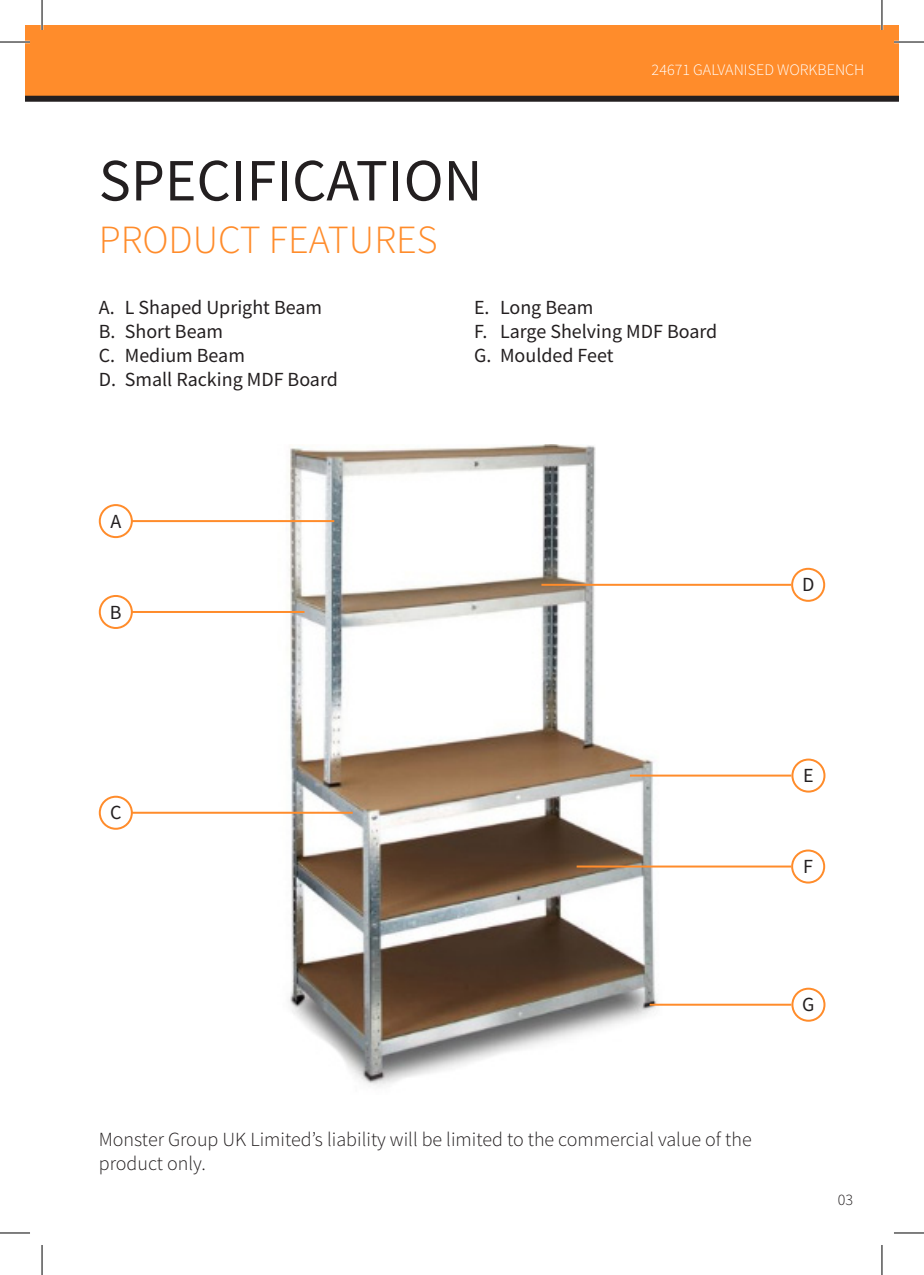
<style>
.page{position:relative;width:924px;height:1275px;background:#fff}
.page>*{position:absolute;margin:0;border:0;box-sizing:border-box;transform-origin:0 0}
.t1{font:60px "Source Sans Pro";color:#231f20}
.t2{font:300 40px "Source Sans Pro";color:#ff8c2b}
.t3{font:20px "Source Sans Pro";color:#231f20}
.t4{font:300 20px/24px "Source Sans Pro";color:#231f20}
.t5{font:300 16px "Source Sans Pro";color:#fff}
.t6{font:300 16px "Source Sans Pro";color:#231f20}
</style>
<div class="page">
<img style="left:217px;top:444px;width:489px;height:643px">
<div style="left:25px;top:25px;width:873px;height:74px;background:#ff8c2b"></div>
<div style="left:25px;top:96px;width:873px;height:6px;background:#231f20"></div>
<div style="left:99px;top:504px;width:34px;height:34px;border:2px solid #ff8c2b;border-radius:50%"></div>
<hr style="left:132px;top:520px;width:202px;height:2px;background:#ff8c2b">
<div style="left:99px;top:795px;width:34px;height:34px;border:2px solid #ff8c2b;border-radius:50%"></div>
<hr style="left:132px;top:811px;width:220px;height:2px;background:#ff8c2b">
<div style="left:99px;top:595px;width:34px;height:34px;border:2px solid #ff8c2b;border-radius:50%"></div>
<hr style="left:132px;top:611px;width:172px;height:2px;background:#ff8c2b">
<div style="left:791px;top:987px;width:34px;height:34px;border:2px solid #ff8c2b;border-radius:50%"></div>
<hr style="left:649px;top:1003px;width:142px;height:2px;background:#ff8c2b">
<div style="left:790px;top:568px;width:34px;height:34px;border:2px solid #ff8c2b;border-radius:50%"></div>
<hr style="left:541px;top:584px;width:249px;height:2px;background:#ff8c2b">
<div style="left:791px;top:758px;width:34px;height:34px;border:2px solid #ff8c2b;border-radius:50%"></div>
<hr style="left:629px;top:774px;width:162px;height:2px;background:#ff8c2b">
<div style="left:790px;top:849px;width:34px;height:34px;border:2px solid #ff8c2b;border-radius:50%"></div>
<hr style="left:576px;top:865px;width:214px;height:2px;background:#ff8c2b">
<hr style="left:0;top:41px;width:30px;height:2px;background:#fff">
<hr style="left:893px;top:41px;width:30px;height:2px;background:#fff">
<hr style="left:41px;top:0;width:2px;height:30px;background:#fff">
<hr style="left:880px;top:0;width:2px;height:30px;background:#fff">
<hr style="left:0;top:42px;width:30px;height:1px;background:#000">
<hr style="left:893px;top:42px;width:30px;height:1px;background:#000">
<hr style="left:0;top:1232px;width:30px;height:1px;background:#000">
<hr style="left:893px;top:1232px;width:30px;height:1px;background:#000">
<hr style="left:42px;top:0;width:1px;height:30px;background:#000">
<hr style="left:42px;top:1245px;width:1px;height:30px;background:#000">
<hr style="left:881px;top:0;width:1px;height:30px;background:#000">
<hr style="left:881px;top:1245px;width:1px;height:30px;background:#000">
<p class="t1" style="left:99px;top:142px;width:385px">SPECIFICATION</p>
<p class="t2" style="left:99px;top:215px;width:340px">PRODUCT FEATURES</p>
<p class="t5" style="left:651px;top:60px;width:214px">24671 GALVANISED WORKBENCH</p>
<p class="t3" style="left:99px;top:294px;width:225px">A. L Shaped Upright Beam</p>
<p class="t3" style="left:99px;top:318px;width:126px">B. Short Beam</p>
<p class="t3" style="left:99px;top:342px;width:147px">C. Medium Beam</p>
<p class="t3" style="left:99px;top:366px;width:240px">D. Small Racking MDF Board</p>
<p class="t3" style="left:110px;top:508px;width:12px">A</p>
<p class="t3" style="left:110px;top:599px;width:13px">B</p>
<p class="t3" style="left:474px;top:294px;width:121px">E. Long Beam</p>
<p class="t3" style="left:474px;top:318px;width:245px">F. Large Shelving MDF Board</p>
<p class="t3" style="left:474px;top:342px;width:141px">G. Moulded Feet</p>
<p class="t3" style="left:801px;top:572px;width:14px">D</p>
<p class="t3" style="left:110px;top:800px;width:13px">C</p>
<p class="t4" style="left:99px;top:1127px;width:654px">Monster Group UK Limited’s liability will be limited to the commercial value of the product only.</p>
<p class="t3" style="left:802px;top:763px;width:12px">E</p>
<p class="t3" style="left:802px;top:853px;width:11px">F</p>
<p class="t3" style="left:801px;top:992px;width:14px">G</p>
<p class="t6" style="left:837px;top:1189px;width:17px">03</p>
</div>
